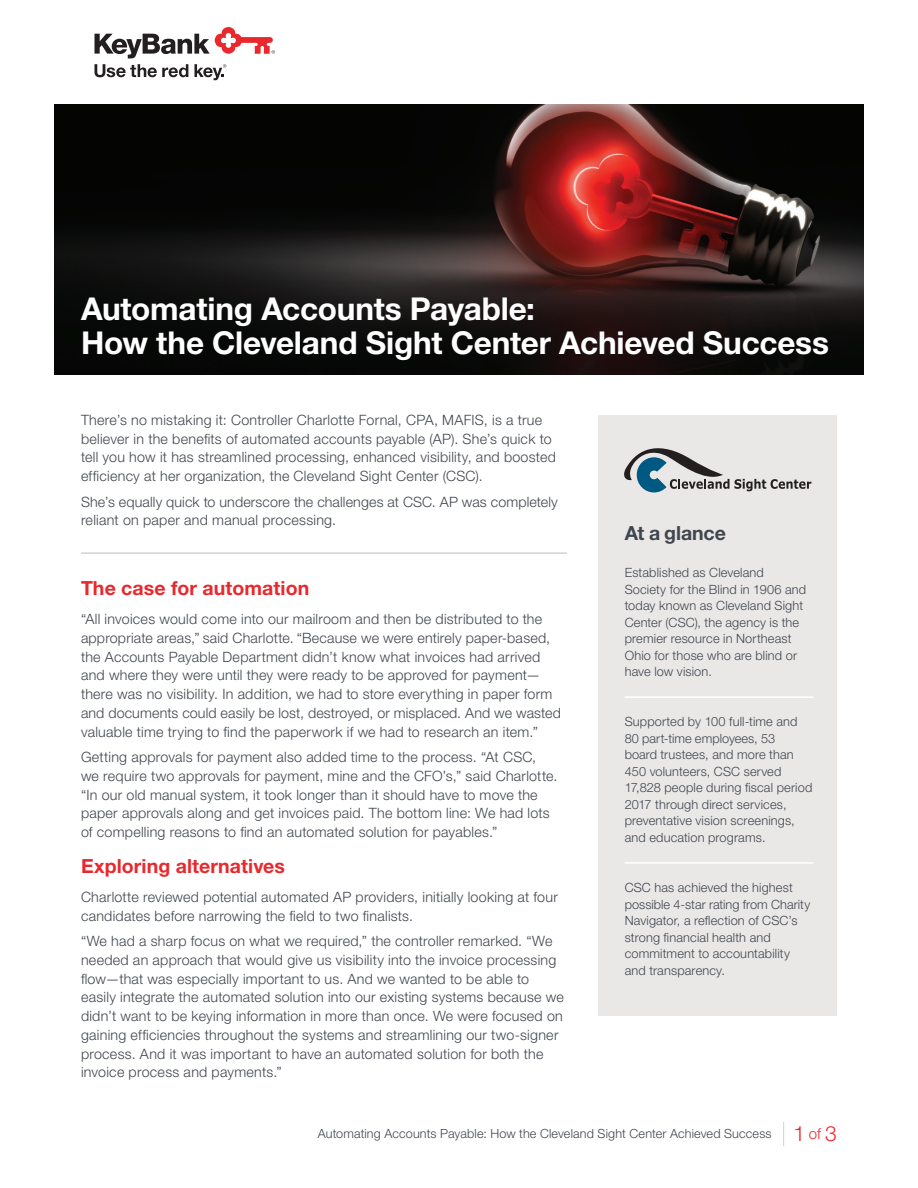
<style>
.page{position:relative;width:918px;height:1188px;background:#fff}
.page>*{position:absolute;margin:0;border:0;box-sizing:border-box;transform-origin:0 0}
.t1{font:700 31.5px/34.5px "Helvetica Neue LT Std";letter-spacing:-.01em;color:#fff}
.t2{font:700 19.5px "Helvetica Neue LT Std";letter-spacing:.005em;color:#e9282d}
.t3{font:700 19.5px "Helvetica Neue LT Std";letter-spacing:-.005em;color:#41464e}
.t4{font:300 14.25px/18.8px "Helvetica Neue LT Std";letter-spacing:.015em;color:#41464e}
.t5{font:300 12.75px/16.5px "Helvetica Neue LT Std";letter-spacing:.01em;color:#41464e}
.t6{font:300 12.6px "Helvetica Neue LT Std";letter-spacing:.015em;color:#41464e}
.s1{font-size:21px;color:#e9282d}
.s2{font-size:15px;color:#e9282d}
</style>
<div class="page">
<svg style="left:783px;top:1122px;width:1px;height:24px"></svg>
<hr style="left:81px;top:552px;width:486px;height:2px;background:#d1d2d4">
<img style="left:55px;top:105px;width:809px;height:270px">
<svg style="left:94px;top:64px;width:94px;height:13px"></svg>
<svg style="left:94px;top:27px;width:181px;height:31px"></svg>
<svg style="left:194px;top:64px;width:32px;height:16px"></svg>
<div style="left:598px;top:415px;width:239px;height:600px;background:#e9e8e7"></div>
<hr style="left:625px;top:696px;width:189px;height:2px;background:#fff">
<hr style="left:625px;top:862px;width:189px;height:2px;background:#fff">
<svg style="left:624px;top:448px;width:187px;height:44px"></svg>
<h1 class="t1" style="left:81px;top:290px;width:749px">Automating Accounts Payable:<br>How the Cleveland Sight Center Achieved Success</h1>
<p class="t4" style="left:81px;top:410px;width:476px">There’s no mistaking it: Controller Charlotte Fornal, CPA, MAFIS, is a true believer in the benefits of automated accounts payable (AP). She’s quick to tell you how it has streamlined processing, enhanced visibility, and boosted efficiency at her organization, the Cleveland Sight Center (CSC).</p>
<p class="t4" style="left:81px;top:492px;width:478px">She’s equally quick to underscore the challenges at CSC. AP was completely reliant on paper and manual processing.</p>
<h2 class="t2" style="left:81px;top:576px;width:230px">The case for automation</h2>
<p class="t4" style="left:81px;top:609px;width:481px">“All invoices would come into our mailroom and then be distributed to the appropriate areas,” said Charlotte. “Because we were entirely paper-based, the Accounts Payable Department didn’t know what invoices had arrived and where they were until they were ready to be approved for payment— there was no visibility. In addition, we had to store everything in paper form and documents could easily be lost, destroyed, or misplaced. And we wasted valuable time trying to find the paperwork if we had to research an item.”</p>
<p class="t4" style="left:81px;top:747px;width:478px">Getting approvals for payment also added time to the process. “At CSC, we require two approvals for payment, mine and the CFO’s,” said Charlotte. “In our old manual system, it took longer than it should have to move the paper approvals along and get invoices paid. The bottom line: We had lots of compelling reasons to find an automated solution for payables.”</p>
<h2 class="t2" style="left:81px;top:854px;width:206px">Exploring alternatives</h2>
<p class="t4" style="left:81px;top:887px;width:478px">Charlotte reviewed potential automated AP providers, initially looking at four candidates before narrowing the field to two finalists.</p>
<p class="t4" style="left:81px;top:931px;width:484px">“We had a sharp focus on what we required,” the controller remarked. “We needed an approach that would give us visibility into the invoice processing flow—that was especially important to us. And we wanted to be able to easily integrate the automated solution into our existing systems because we didn’t want to be keying information in more than once. We were focused on gaining efficiencies throughout the systems and streamlining our two-signer process. And it was important to have an automated solution for both the invoice process and payments.”</p>
<h2 class="t3" style="left:625px;top:521px;width:103px">At a glance</h2>
<p class="t5" style="left:625px;top:564px;width:183px">Established as Cleveland<br>Society for the Blind in 1906 and today known as Cleveland Sight<br>Center (CSC), the agency is the premier resource in Northeast<br>Ohio for those who are blind or have low vision.</p>
<p class="t5" style="left:625px;top:713px;width:189px">Supported by 100 full-time and<br>80 part-time employees, 53<br>board trustees, and more than<br>450 volunteers, CSC served<br>17,828 people during fiscal period<br>2017 through direct services, preventative vision screenings, and education programs.</p>
<p class="t5" style="left:625px;top:879px;width:187px">CSC has achieved the highest possible 4-star rating from Charity<br>Navigator, a reflection of CSC’s strong financial health and commitment to accountability and transparency.</p>
<p class="t6" style="left:318px;top:1126px;width:521px">Automating Accounts Payable: How the Cleveland Sight Center Achieved Success <span class="s1">1</span> <span class="s2">of</span> <span class="s1">3</span></p>
</div>
